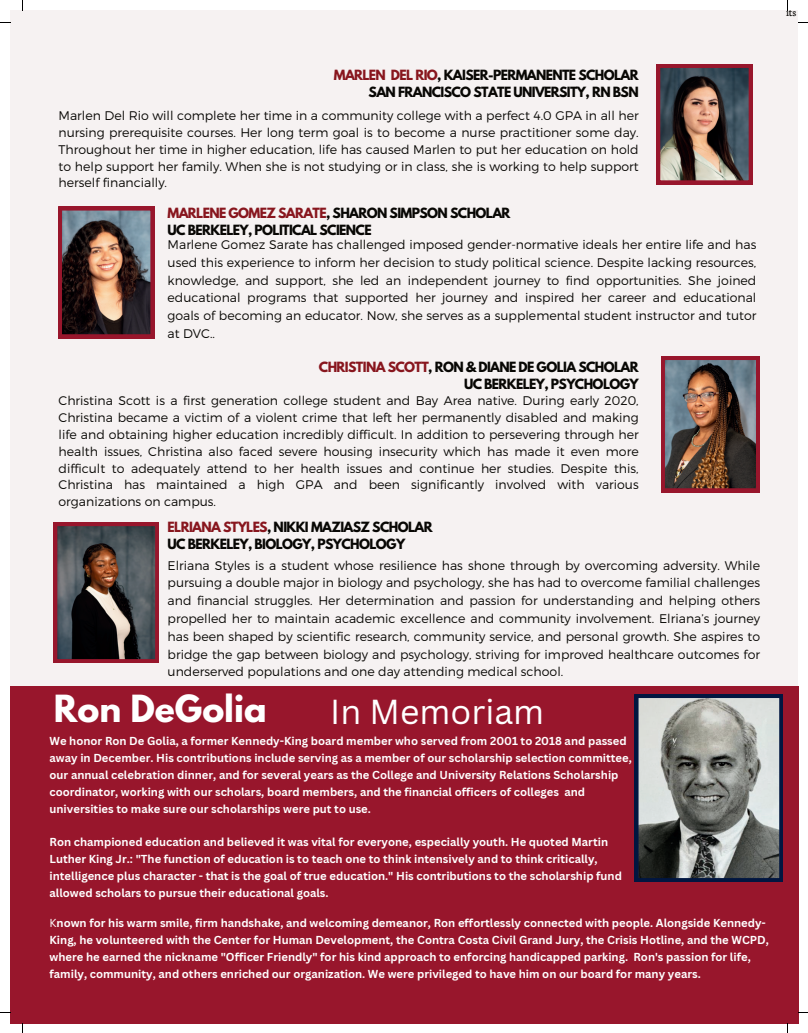
<style>
.page{position:relative;width:808px;height:1033px;background:#fff}
.page>*{position:absolute;margin:0;border:0;box-sizing:border-box;transform-origin:0 0}
.t1{font:33.75px "Canva Sans";color:#fff}
.t2{font:700 33.12px "League Spartan";color:#fff}
.t3{font:300 12.5px/17.8px "Montserrat";color:#080704;text-align:justify}
.t4{font:700 12.5px/16.9px "League Spartan";letter-spacing:-.05em;color:#080704}
.t5{font:11.38px "Neuton";color:#080704}
.t6{font:700 11.25px/16.9px "Canva Sans";color:#fff}
.s1{color:#88161e}
.s2{font-weight:400}
</style>
<div class="page">
<div style="left:10px;top:10px;width:788px;height:1013px;background:#f6f2f2"></div>
<div style="left:10px;top:686px;width:788px;height:337px;background:#98162c"></div>
<svg style="left:634px;top:694px;width:149px;height:187px;background:#868a8a"></svg>
<svg style="left:58px;top:207px;width:96px;height:131px;background:#654847"></svg>
<img style="left:656px;top:64px;width:96px;height:120px">
<img style="left:661px;top:356px;width:98px;height:136px">
<svg style="left:54px;top:522px;width:105px;height:141px;background:#524144"></svg>
<p class="t5" style="left:786px;top:7px;width:12px">its</p>
<p class="t4" style="left:334px;top:66px;width:306px;text-align:right"><span class="s1">MARLEN DEL RIO</span>, KAISER-PERMANENTE SCHOLAR<br>SAN FRANCISCO STATE UNIVERSITY, RN BSN</p>
<p class="t3" style="left:59px;top:107px;width:581px;line-height:16.9px">Marlen Del Rio will complete her time in a community college with a perfect 4.0 GPA in all her nursing prerequisite courses. Her long term goal is to become a nurse practitioner some day.<br>Throughout her time in higher education, life has caused Marlen to put her education on hold to help support her family. When she is not studying or in class, she is working to help support herself financially.</p>
<p class="t4" style="left:168px;top:204px;width:344px"><span class="s1">MARLENE GOMEZ SARATE</span>, SHARON SIMPSON SCHOLAR<br>UC BERKELEY, POLITICAL SCIENCE</p>
<p class="t3" style="left:168px;top:235px;width:590px">Marlene Gomez Sarate has challenged imposed gender-normative ideals her entire life and has used this experience to inform her decision to study political science. Despite lacking resources, knowledge, and support, she led an independent journey to find opportunities. She joined educational programs that supported her journey and inspired her career and educational goals of becoming an educator. Now, she serves as a supplemental student instructor and tutor at DVC..</p>
<p class="t4" style="left:319px;top:358px;width:321px;text-align:right"><span class="s1">CHRISTINA SCOTT</span>, RON &amp; DIANE DE GOLIA SCHOLAR<br>UC BERKELEY, PSYCHOLOGY</p>
<p class="t3" style="left:59px;top:392px;width:581px;line-height:16.9px">Christina Scott is a first generation college student and Bay Area native. During early 2020, Christina became a victim of a violent crime that left her permanently disabled and making life and obtaining higher education incredibly difficult. In addition to persevering through her health issues, Christina also faced severe housing insecurity which has made it even more difficult to adequately attend to her health issues and continue her studies. Despite this, Christina has maintained a high GPA and been significantly involved with various organizations on campus.</p>
<p class="t4" style="left:168px;top:518px;width:266px"><span class="s1">ELRIANA STYLES</span>, NIKKI MAZIASZ SCHOLAR<br>UC BERKELEY, BIOLOGY, PSYCHOLOGY</p>
<p class="t3" style="left:168px;top:556px;width:594px">Elriana Styles is a student whose resilience has shone through by overcoming adversity. While pursuing a double major in biology and psychology, she has had to overcome familial challenges and financial struggles. Her determination and passion for understanding and helping others propelled her to maintain academic excellence and community involvement. Elriana’s journey has been shaped by scientific research, community service, and personal growth. She aspires to bridge the gap between biology and psychology, striving for improved healthcare outcomes for underserved populations and one day attending medical school.</p>
<h2 class="t2" style="left:54px;top:682px;width:214px">Ron DeGolia</h2>
<h1 class="t1" style="left:330px;top:692px;width:215px">In Memoriam</h1>
<p class="t6" style="left:50px;top:732px;width:584px">We honor Ron De Golia, a former Kennedy-King board member who served from 2001 to 2018 and passed away in December. His contributions include serving as a member of our scholarship selection committee, our annual celebration dinner, and for several years as the College and University Relations Scholarship coordinator, working with our scholars, board members, and the financial officers of colleges and universities to make sure our scholarships were put to use.</p>
<p class="t6" style="left:50px;top:834px;width:574px">Ron championed education and believed it was vital for everyone, especially youth. He quoted Martin Luther King Jr.: "The function of education is to teach one to think intensively and to think critically, intelligence plus character - that is the goal of true education." His contributions to the scholarship fund allowed scholars to pursue their educational goals.</p>
<p class="t6" style="left:50px;top:914px;width:721px"><span class="s2">K</span>nown for his warm smile, firm handshake, and welcoming demeanor, Ron effortlessly connected with people. Alongside Kennedy-King, he volunteered with the Center for Human Development, the Contra Costa Civil Grand Jury, the Crisis Hotline, and the WCPD, where he earned the nickname "Officer Friendly" for his kind approach to enforcing handicapped parking. Ron's passion for life, family, community, and others enriched our organization. We were privileged to have him on our board for many years.</p>
</div>
